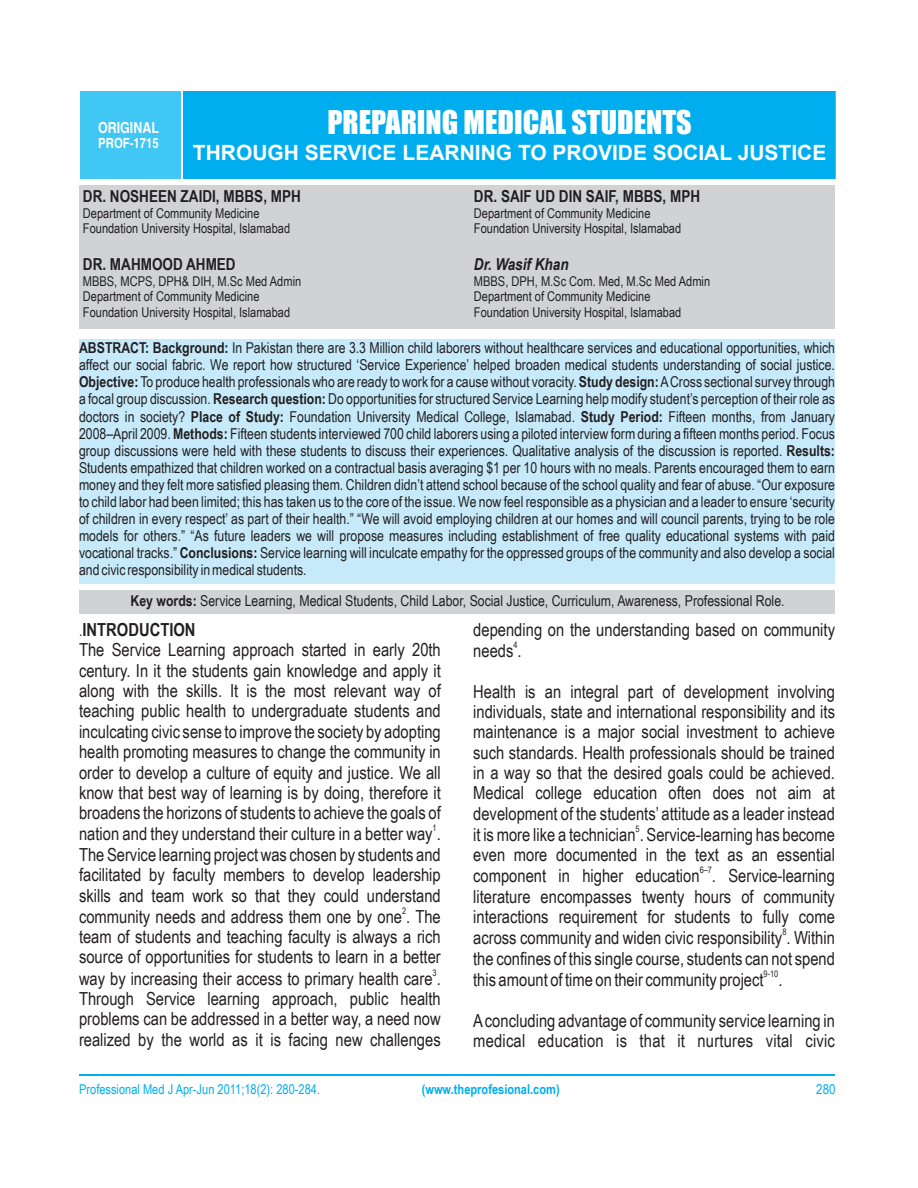
<style>
.page{position:relative;width:918px;height:1188px;background:#fff}
.page>*{position:absolute;margin:0;border:0;box-sizing:border-box;transform-origin:0 0}
.t1{font:30px "Impact";color:#fff}
.t2{font:700 21px "Arial";color:#fff}
.t3{font:18px/20.4px "Arial Narrow";color:#231f20}
.t4{font:700 18px "Arial Narrow";color:#231f20}
.t5{font:700 16.5px "Arial Narrow";color:#231f20}
.t6{font:italic 700 16.5px "Arial Narrow";color:#231f20}
.t7{font:15.15px "Switzerland";color:#fff;scale:.82 1}
.t8{font:15px/17.1px "Arial Narrow";color:#231f20;text-align:justify}
.t9{font:13.95px "Switzerland";color:#fff;scale:.81 1}
.t10{font:13.5px "Arial Narrow";color:#231f20}
.t11{font:13.5px "Arial Narrow";color:#00aeef}
.t12{font:700 13.5px "Arial Narrow";color:#00aeef}
.t13{font:13.5px "Arial Narrow";color:#00aeef;scale:1.04 1}
.t14{font:9px "Arial Narrow";color:#231f20}
.s1{font-weight:700}
.s2{font-weight:400;font-size:15px}
</style>
<div class="page">
<div style="left:79px;top:185px;width:756px;height:144px;background:#d1d2d4"></div>
<div style="left:79px;top:590px;width:756px;height:24px;background:#d1d2d4"></div>
<div style="left:80px;top:91px;width:755px;height:88px;background:#40c7f4"></div>
<div style="left:183px;top:91px;width:652px;height:88px;background:#00aeef"></div>
<div style="left:79px;top:339px;width:756px;height:244px;background:#c6eafa"></div>
<hr style="left:79px;top:1074px;width:756px;height:2px;background:#00aeef">
<hr style="left:182px;top:91px;width:1px;height:88px;background:#fff">
<p class="t7" style="left:98px;top:119px;width:76px">ORIGINAL</p>
<p class="t9" style="left:98px;top:134px;width:76px">PROF-1715</p>
<h1 class="t1" style="left:328px;top:111px;width:366px">PREPARING MEDICAL STUDENTS</h1>
<p class="t2" style="left:193px;top:144px;width:635px">THROUGH SERVICE LEARNING TO PROVIDE SOCIAL JUSTICE</p>
<p class="t5" style="left:83px;top:190px;width:219px">DR. NOSHEEN ZAIDI, MBBS, MPH</p>
<p class="t5" style="left:474px;top:190px;width:228px">DR. SAIF UD DIN SAIF, MBBS, MPH</p>
<p class="t10" style="left:83px;top:208px;width:178px">Department of Community Medicine</p>
<p class="t10" style="left:474px;top:208px;width:178px">Department of Community Medicine</p>
<p class="t10" style="left:83px;top:223px;width:209px">Foundation University Hospital, Islamabad</p>
<p class="t10" style="left:474px;top:223px;width:209px">Foundation University Hospital, Islamabad</p>
<p class="t5" style="left:83px;top:258px;width:154px">DR. MAHMOOD AHMED</p>
<p class="t6" style="left:474px;top:258px;width:96px">Dr. Wasif Khan</p>
<p class="t10" style="left:83px;top:276px;width:220px">MBBS, MCPS, DPH&amp; DIH, M.Sc Med Admin</p>
<p class="t10" style="left:474px;top:276px;width:238px">MBBS, DPH, M.Sc Com. Med, M.Sc Med Admin</p>
<p class="t10" style="left:83px;top:292px;width:178px">Department of Community Medicine</p>
<p class="t10" style="left:474px;top:292px;width:178px">Department of Community Medicine</p>
<p class="t10" style="left:83px;top:307px;width:209px">Foundation University Hospital, Islamabad</p>
<p class="t10" style="left:474px;top:307px;width:209px">Foundation University Hospital, Islamabad</p>
<p class="t8" style="left:79px;top:341px;width:758px"><span class="s1">ABSTRACT: Background:</span> In Pakistan there are 3.3 Million child laborers without healthcare services and educational opportunities, which affect our social fabric. We report how structured ‘Service Experience’ helped broaden medical students understanding of social justice.<br><span class="s1">Objective:</span> To produce health professionals who are ready to work for a cause without voracity. <span class="s1">Study design:</span>ACross sectional survey through a focal group discussion. <span class="s1">Research question:</span> Do opportunities for structured Service Learning help modify student’s perception of their role as doctors in society? <span class="s1">Place of Study:</span> Foundation University Medical College, Islamabad. <span class="s1">Study Period:</span> Fifteen months, from January 2008–April 2009. <span class="s1">Methods:</span> Fifteen students interviewed 700 child laborers using a piloted interview form during a fifteen months period. Focus group discussions were held with these students to discuss their experiences. Qualitative analysis of the discussion is reported. <span class="s1">Results:<br></span>Students empathized that children worked on a contractual basis averaging $1 per 10 hours with no meals. Parents encouraged them to earn money and they felt more satisfied pleasing them. Children didn’t attend school because of the school quality and fear of abuse. “Our exposure to child labor had been limited; this has taken us to the core of the issue. We now feel responsible as a physician and a leader to ensure ‘security of children in every respect’ as part of their health.” “We will avoid employing children at our homes and will council parents, trying to be role models for others.” “As future leaders we will propose measures including establishment of free quality educational systems with paid vocational tracks.” <span class="s1">Conclusions:</span> Service learning will inculcate empathy for the oppressed groups of the community and also develop a social and civic responsibility in medical students.</p>
<p class="t8" style="left:131px;top:593px;width:656px"><span class="s1">Key words:</span> Service Learning, Medical Students, Child Labor, Social Justice, Curriculum, Awareness, Professional Role.</p>
<p class="t4" style="left:79px;top:623px;width:118px"><span class="s2">.</span>INTRODUCTION</p>
<p class="t3" style="left:473px;top:621px;width:363px">depending on the understanding based on community</p>
<p class="t14" style="left:513px;top:641px;width:6px">4</p>
<p class="t3" style="left:79px;top:641px;width:363px">The Service Learning approach started in early 20th</p>
<p class="t3" style="left:473px;top:642px;width:50px">needs .</p>
<p class="t3" style="left:79px;top:662px;width:363px">century. In it the students gain knowledge and apply it along with the skills. It is the most relevant way of</p>
<p class="t3" style="left:473px;top:683px;width:363px">Health is an integral part of development involving</p>
<p class="t3" style="left:79px;top:703px;width:363px">teaching public health to undergraduate students and</p>
<p class="t3" style="left:473px;top:703px;width:363px">individuals, state and international responsibility and its</p>
<p class="t3" style="left:79px;top:723px;width:363px">inculcating civic sense to improve the society by adopting</p>
<p class="t3" style="left:473px;top:723px;width:363px">maintenance is a major social investment to achieve</p>
<p class="t3" style="left:79px;top:743px;width:363px">health promoting measures to change the community in</p>
<p class="t3" style="left:473px;top:744px;width:363px">such standards. Health professionals should be trained</p>
<p class="t3" style="left:79px;top:764px;width:363px">order to develop a culture of equity and justice. We all</p>
<p class="t3" style="left:473px;top:764px;width:363px">in a way so that the desired goals could be achieved.</p>
<p class="t3" style="left:79px;top:784px;width:363px">know that best way of learning is by doing, therefore it</p>
<p class="t3" style="left:473px;top:785px;width:363px">Medical college education often does not aim at</p>
<p class="t3" style="left:79px;top:804px;width:363px">broadens the horizons of students to achieve the goals of</p>
<p class="t3" style="left:473px;top:805px;width:363px">development of the students’ attitude as a leader instead</p>
<p class="t14" style="left:433px;top:825px;width:6px">1</p>
<p class="t14" style="left:636px;top:825px;width:6px">5</p>
<p class="t3" style="left:79px;top:826px;width:363px">nation and they understand their culture in a better way .</p>
<p class="t3" style="left:473px;top:826px;width:363px">it is more like a technician . Service-learning has become</p>
<p class="t3" style="left:79px;top:846px;width:363px">The Service learning project was chosen by students and</p>
<p class="t3" style="left:473px;top:846px;width:363px">even more documented in the text as an essential</p>
<p class="t14" style="left:700px;top:867px;width:14px">6–7</p>
<p class="t3" style="left:79px;top:866px;width:363px">facilitated by faculty members to develop leadership</p>
<p class="t3" style="left:473px;top:868px;width:363px">component in higher education . Service-learning</p>
<p class="t3" style="left:79px;top:887px;width:363px">skills and team work so that they could understand</p>
<p class="t3" style="left:473px;top:888px;width:363px">literature encompasses twenty hours of community</p>
<p class="t14" style="left:402px;top:907px;width:6px">2</p>
<p class="t3" style="left:79px;top:908px;width:363px">community needs and address them one by one . The</p>
<p class="t3" style="left:473px;top:908px;width:363px">interactions requirement for students to fully come</p>
<p class="t14" style="left:782px;top:929px;width:6px">8</p>
<p class="t3" style="left:79px;top:928px;width:363px">team of students and teaching faculty is always a rich</p>
<p class="t3" style="left:473px;top:929px;width:363px">across community and widen civic responsibility . Within</p>
<p class="t3" style="left:79px;top:949px;width:363px">source of opportunities for students to learn in a better</p>
<p class="t3" style="left:473px;top:950px;width:363px">the confines of this single course, students can not spend</p>
<p class="t14" style="left:433px;top:969px;width:6px">3</p>
<p class="t14" style="left:764px;top:970px;width:16px">9-10</p>
<p class="t3" style="left:79px;top:970px;width:363px">way by increasing their access to primary health care .</p>
<p class="t3" style="left:473px;top:971px;width:311px">this amount of time on their community project .</p>
<p class="t3" style="left:79px;top:990px;width:363px">Through Service learning approach, public health problems can be addressed in a better way, a need now</p>
<p class="t3" style="left:473px;top:1012px;width:363px">Aconcluding advantage of community service learning in</p>
<p class="t3" style="left:79px;top:1031px;width:363px">realized by the world as it is facing new challenges</p>
<p class="t3" style="left:473px;top:1032px;width:363px">medical education is that it nurtures vital civic</p>
<p class="t11" style="left:79px;top:1084px;width:243px">Professional Med J Apr-Jun 2011;18(2): 280-284.</p>
<p class="t12" style="left:422px;top:1084px;width:140px">(www.theprofesional.com)</p>
<p class="t13" style="left:816px;top:1084px;width:20px">280</p>
</div>
